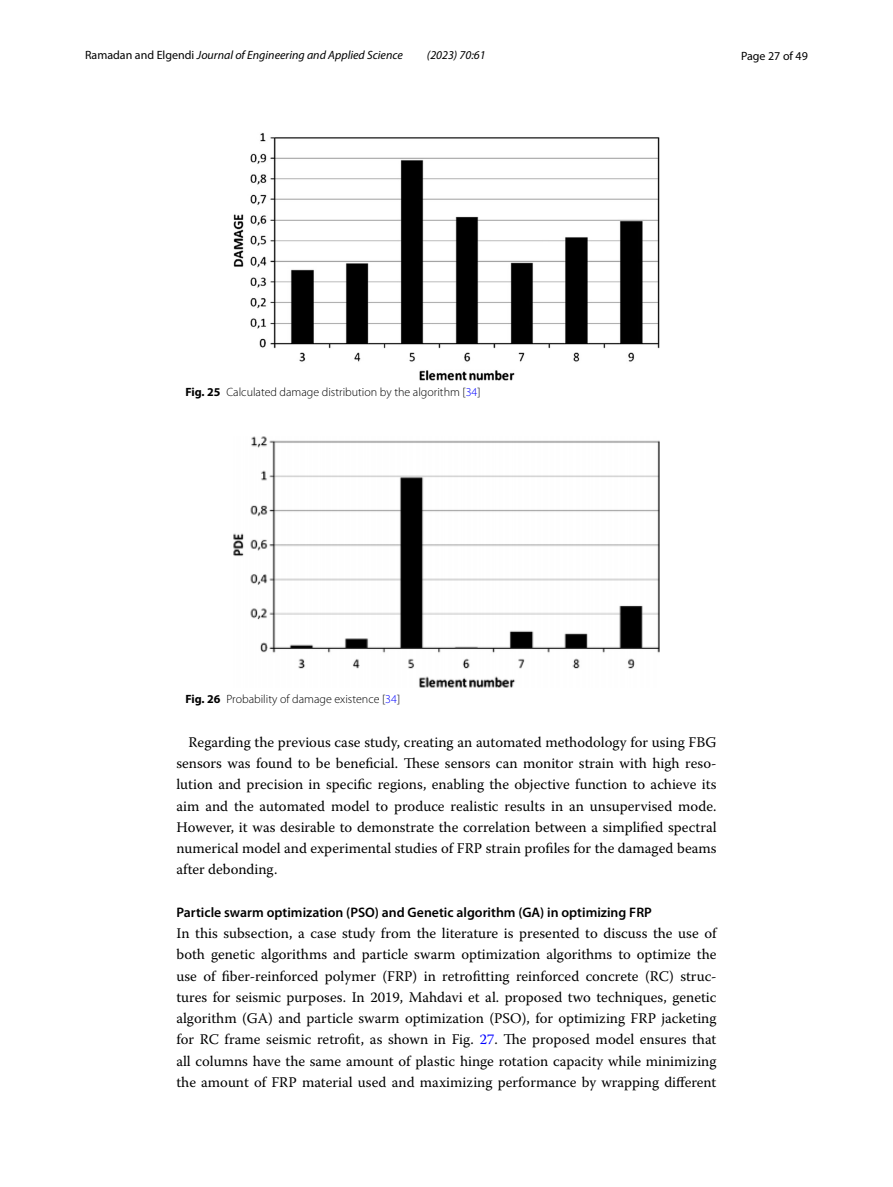
<style>
.page{position:relative;width:893px;height:1187px;background:#fff}
.page>*{position:absolute;margin:0;border:0;box-sizing:border-box;transform-origin:0 0}
.t1{font:14.7px/21.3px "Warnock Pro";color:#000;text-align:justify}
.t2{font:600 13.8px "Myriad Pro";color:#000}
.t3{font:300 12px "Myriad Pro";color:#000}
.t4{font:italic 12px "Myriad Pro";color:#000}
.t5{font:12px "Myriad Pro";color:#000}
.s1{font-style:normal}
.s2{font-weight:700}
.s3{color:#00f}
</style>
<div class="page">
<img style="left:234px;top:133px;width:425px;height:247px">
<img style="left:234px;top:436px;width:425px;height:251px">
<p class="t4" style="left:85px;top:48px;width:319px"><span class="s1">Ramadan and Elgendi</span> Journal of Engineering and Applied Science</p>
<p class="t4" style="left:427px;top:48px;width:60px">(2023) 70:61</p>
<p class="t5" style="left:741px;top:48px;width:68px">Page 27 of 49</p>
<p class="t3" style="left:185px;top:385px;width:297px"><span class="s2">Fig. 25</span> Calculated damage distribution by the algorithm [<span class="s3">34</span>]</p>
<p class="t3" style="left:185px;top:692px;width:216px"><span class="s2">Fig. 26</span> Probability of damage existence [<span class="s3">34</span>]</p>
<p class="t1" style="left:176px;top:731px;width:542px;text-indent:12px">Regarding the previous case study, creating an automated methodology for using FBG sensors was found to be beneficial. These sensors can monitor strain with high reso&shy;lution and precision in specific regions, enabling the objective function to achieve its aim and the automated model to produce realistic results in an unsupervised mode.<br>However, it was desirable to demonstrate the correlation between a simplified spectral numerical model and experimental studies of FRP strain profiles for the damaged beams after debonding.</p>
<p class="t2" style="left:176px;top:903px;width:477px">Particle swarm optimization (PSO) and Genetic algorithm (GA) in optimizing FRP</p>
<p class="t1" style="left:176px;top:922px;width:542px">In this subsection, a case study from the literature is presented to discuss the use of both genetic algorithms and particle swarm optimization algorithms to optimize the use of fiber-reinforced polymer (FRP) in retrofitting reinforced concrete (RC) struc&shy;tures for seismic purposes. In 2019, Mahdavi et al. proposed two techniques, genetic algorithm (GA) and particle swarm optimization (PSO), for optimizing FRP jacketing for RC frame seismic retrofit, as shown in Fig. <span class="s3">27</span>. The proposed model ensures that all columns have the same amount of plastic hinge rotation capacity while minimizing the amount of FRP material used and maximizing performance by wrapping different</p>
</div>
